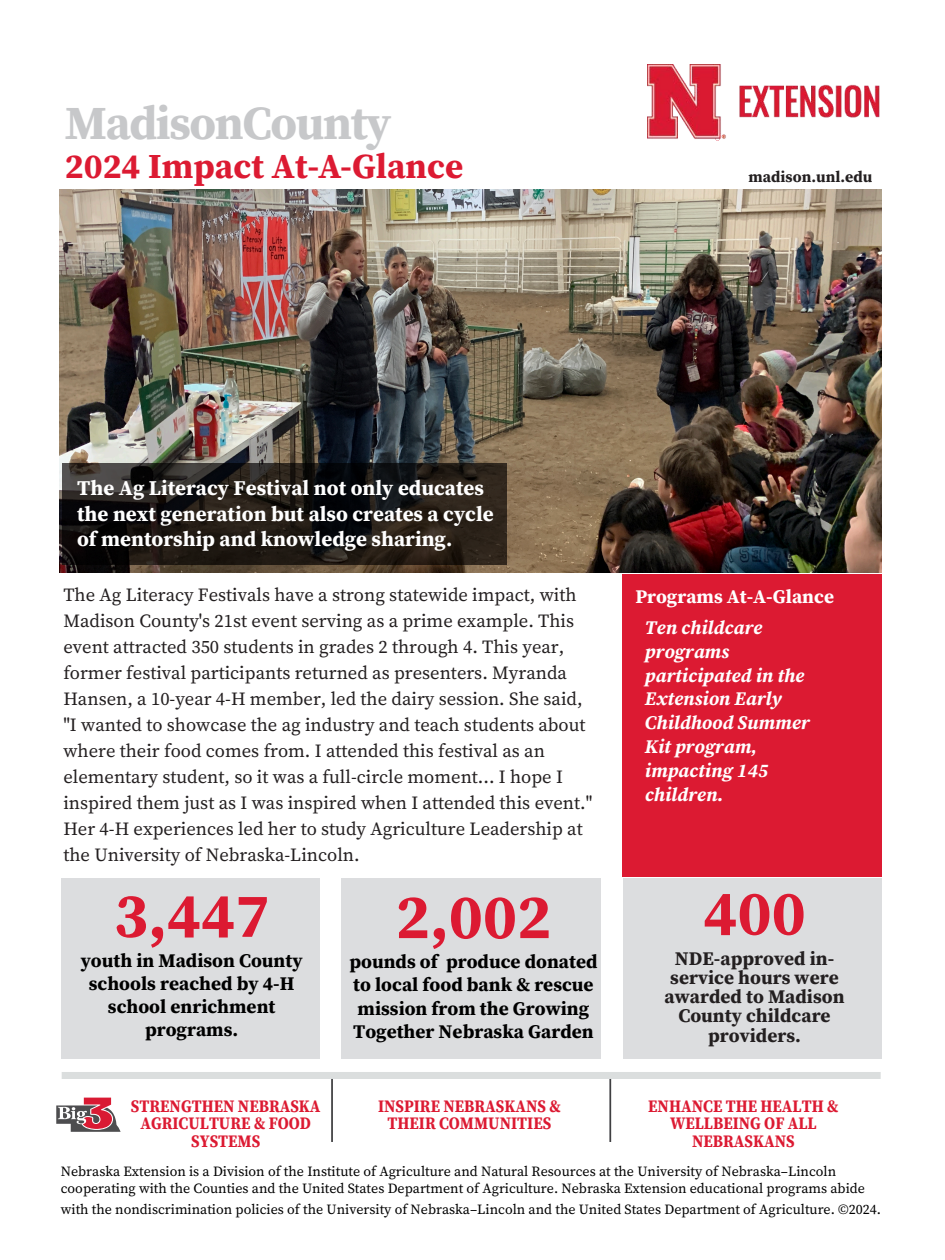
<style>
.page{position:relative;width:945px;height:1260px;background:#fff}
.page>*{position:absolute;margin:0;border:0;box-sizing:border-box;transform-origin:0 0}
.t1{font:700 63px "Source Serif 4";color:#dc1a32}
.t2{font:700 47.25px "Source Serif 4";letter-spacing:-.03em;color:#c7c8ca}
.t3{font:700 35px "Source Serif 4";color:#dc1a32}
.t4{font:700 21px/25.2px "Source Serif 4";color:#fff}
.t5{font:700 19.25px/23.1px "Source Serif 4";color:#000;text-align:center}
.t6{font:italic 700 19.25px/23.8px "Source Serif 4";color:#fff}
.t7{font:700 19.25px/19.2px "Source Serif 4";color:#231f20;text-align:center}
.t8{font:700 19.25px "Source Serif 4";color:#fff}
.t9{font:18.55px/25.9px "Source Serif 4";color:#231f20}
.t10{font:700 17.5px/17.5px "Source Serif 4";color:#dc1a32;text-align:center;scale:.9 1}
.t11{font:700 15.75px "Source Serif 4";color:#231f20}
.t12{font:14px/16.8px "Source Serif 4";color:#000}
</style>
<div class="page">
<img style="left:60px;top:189px;width:821px;height:384px">
<svg style="left:647px;top:64px;width:73px;height:77px"></svg>
<div style="left:622px;top:575px;width:259px;height:302px;background:#dc1a32"></div>
<div style="left:61px;top:878px;width:259px;height:181px;background:#dcdddf"></div>
<div style="left:341px;top:878px;width:259px;height:181px;background:#dcdddf"></div>
<div style="left:623px;top:878px;width:259px;height:181px;background:#dcdddf"></div>
<div style="left:62px;top:1072px;width:819px;height:7px;background:#dbdede"></div>
<svg style="left:56px;top:1097px;width:65px;height:35px"></svg>
<hr style="left:331px;top:1079px;width:2px;height:63px;background:#404042">
<hr style="left:609px;top:1079px;width:2px;height:63px;background:#404042">
<img style="left:647px;top:65px;width:233px;height:75px">
<div style="left:63px;top:463px;width:444px;height:101px;background:#231f20;opacity:.75"></div>
<p class="t2" style="left:65px;top:91px;width:328px">MadisonCounty</p>
<p class="t3" style="left:65px;top:143px;width:400px">2024 Impact At-A-Glance</p>
<p class="t11" style="left:749px;top:166px;width:125px">madison.unl.edu</p>
<p class="t4" style="left:77px;top:475px;width:418px">The Ag Literacy Festival not only educates the next generation but also creates a cycle of mentorship and knowledge sharing.</p>
<p class="t9" style="left:63px;top:582px;width:531px">The Ag Literacy Festivals have a strong statewide impact, with Madison County's 21st event serving as a prime example. This event attracted 350 students in grades 2 through 4. This year, former festival participants returned as presenters. Myranda Hansen, a 10-year 4-H member, led the dairy session. She said, "I wanted to showcase the ag industry and teach students about where their food comes from. I attended this festival as an elementary student, so it was a full-circle moment... I hope I inspired them just as I was inspired when I attended this event." Her 4-H experiences led her to study Agriculture Leadership at the University of Nebraska-Lincoln.</p>
<p class="t1" style="left:114px;top:872px;width:157px">3,447</p>
<p class="t5" style="left:81px;top:949px;width:223px">youth in Madison County schools reached by 4-H school enrichment programs.</p>
<h1 class="t1" style="left:396px;top:873px;width:157px">2,002</h1>
<p class="t5" style="left:349px;top:950px;width:250px;text-align:left">pounds of produce donated to local food bank &amp; rescue mission from the Growing<br>Together Nebraska Garden</p>
<p class="t8" style="left:635px;top:584px;width:200px">Programs At-A-Glance</p>
<p class="t6" style="left:645px;top:615px;width:166px">Ten childcare programs participated in the<br>Extension Early<br>Childhood Summer<br>Kit program, impacting 145 children.</p>
<p class="t1" style="left:703px;top:870px;width:104px">400</p>
<p class="t7" style="left:665px;top:948px;width:181px">NDE-approved in&shy;service hours were awarded to Madison<br>County childcare providers.</p>
<p class="t10" style="left:131px;top:1097px;width:212px">STRENGTHEN NEBRASKA<br>AGRICULTURE &amp; FOOD<br>SYSTEMS</p>
<p class="t10" style="left:378px;top:1097px;width:204px">INSPIRE NEBRASKANS &amp;<br>THEIR COMMUNITIES</p>
<p class="t10" style="left:648px;top:1097px;width:213px">ENHANCE THE HEALTH &amp;<br>WELLBEING OF ALL<br>NEBRASKANS</p>
<p class="t12" style="left:61px;top:1163px;width:806px">Nebraska Extension is a Division of the Institute of Agriculture and Natural Resources at the University of Nebraska–Lincoln cooperating with the Counties and the United States Department of Agriculture. Nebraska Extension educational programs abide</p>
<p class="t12" style="left:61px;top:1200px;width:822px">with the nondiscrimination policies of the University of Nebraska–Lincoln and the United States Department of Agriculture. ©2024.</p>
</div>
